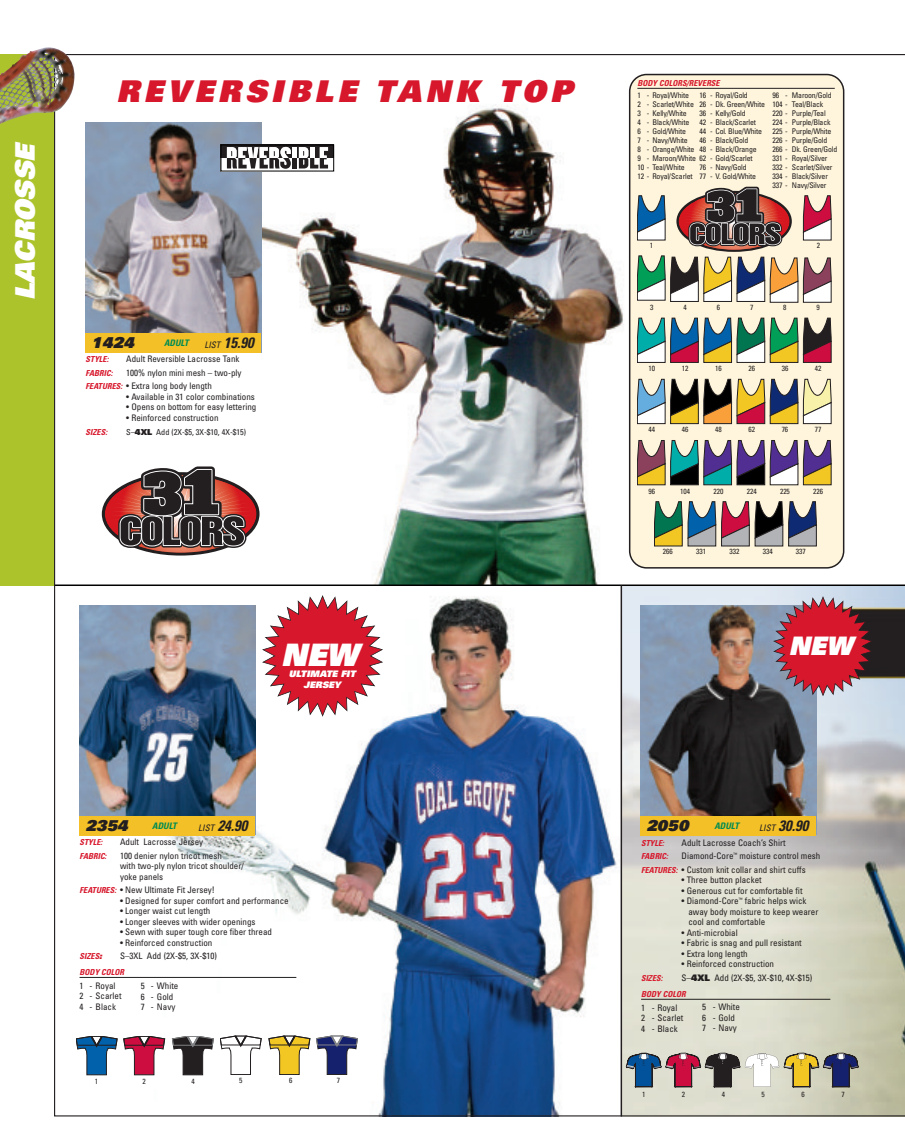
<style>
.page{position:relative;width:905px;height:1121px;background:#fff}
.page>*{position:absolute;margin:0;border:0;box-sizing:border-box;transform-origin:0 0}
.t1{font:italic 900 30.9px "Univers";color:#fff}
.t2{font:italic 900 30px "Univers";letter-spacing:.15em;color:#d7172b}
.t3{font:italic 900 27px "Univers";letter-spacing:-.005em;color:#fff}
.t4{font:italic 900 25.5px "Univers";color:#fff}
.t5{font:italic 700 condensed 15px "Univers";color:#231f20}
.t6{font:italic 900 15px "Univers";color:#231f20}
.t7{font:condensed 9px/10.5px "Univers";color:#231f20}
.t8{font:italic 900 9px/10.8px "Univers";color:#fff;text-align:center}
.t9{font:italic 700 condensed 9px "Univers";color:#008b51}
.t10{font:italic 700 condensed 8.25px "Univers";color:#d7172b}
.t11{font:condensed 8.25px "Univers";color:#231f20}
.t12{font:condensed 7.8px/9px "Univers";letter-spacing:-.02em;color:#231f20}
.t13{font:condensed 7.5px "Univers";color:#231f20}
.s1{font-weight:400;font-size:9px}
.s2{font-weight:700;font-style:italic;font-size:8.25px;color:#d7172b}
.s3{font-weight:900;font-stretch:normal}
</style>
<div class="page">
<div style="left:0;top:54px;width:54px;height:531px;background:#acc32b"></div>
<img style="left:54px;top:54px;width:850px;height:1062px">
<img style="left:6px;top:53px;width:57px;height:40px">
<h3 class="t3" style="left:15px;top:300px;width:157px;rotate:-90deg">LACROSSE</h3>
<h2 class="t2" style="left:116px;top:81px;width:457px">REVERSIBLE TANK TOP</h2>
<h3 class="t6" style="left:92px;top:337px;width:44px">1424</h3>
<p class="t9" style="left:164px;top:339px;width:26px">ADULT</p>
<h3 class="t5" style="left:204px;top:337px;width:51px"><span class="s1">LIST</span> 15.90</h3>
<p class="t10" style="left:86px;top:356px;width:24px">STYLE:</p>
<p class="t7" style="left:126px;top:355px;width:115px">Adult Reversible Lacrosse Tank</p>
<p class="t10" style="left:86px;top:370px;width:28px">FABRIC:</p>
<p class="t7" style="left:86px;top:367px;width:157px;line-height:13.5px;text-indent:40px">100% nylon mini mesh – two-ply<br><span class="s2">FEATURES:</span> • Extra long body length</p>
<p class="t7" style="left:126px;top:392px;width:130px">• Available in 31 color combinations</p>
<p class="t7" style="left:126px;top:403px;width:132px">• Opens on bottom for easy lettering</p>
<p class="t7" style="left:126px;top:413px;width:94px">• Reinforced construction</p>
<p class="t10" style="left:86px;top:429px;width:23px">SIZES:</p>
<p class="t11" style="left:126px;top:429px;width:121px">S–<span class="s3">4XL</span> Add (2X-$5, 3X-$10, 4X-$15)</p>
<h1 class="t1" style="left:281px;top:643px;width:79px">NEW</h1>
<p class="t8" style="left:289px;top:669px;width:68px">ULTIMATE FIT<br>JERSEY</p>
<h3 class="t6" style="left:86px;top:820px;width:44px">2354</h3>
<p class="t9" style="left:152px;top:822px;width:26px">ADULT</p>
<h3 class="t5" style="left:198px;top:820px;width:51px"><span class="s1">LIST</span> 24.90</h3>
<p class="t10" style="left:80px;top:839px;width:24px">STYLE:</p>
<p class="t7" style="left:120px;top:837px;width:85px">Adult Lacrosse Jersey</p>
<p class="t10" style="left:80px;top:852px;width:28px">FABRIC:</p>
<p class="t7" style="left:120px;top:850px;width:125px">100 denier nylon tricot mesh<br>with two-ply nylon tricot shoulder/ yoke panels</p>
<p class="t7" style="left:80px;top:885px;width:137px"><span class="s2">FEATURES:</span> • New Ultimate Fit Jersey!</p>
<p class="t7" style="left:120px;top:895px;width:170px">• Designed for super comfort and performance</p>
<p class="t7" style="left:120px;top:906px;width:92px">• Longer waist cut length</p>
<p class="t7" style="left:120px;top:916px;width:137px">• Longer sleeves with wider openings</p>
<p class="t7" style="left:120px;top:927px;width:153px">• Sewn with super tough core fiber thread</p>
<p class="t7" style="left:120px;top:937px;width:94px">• Reinforced construction</p>
<p class="t10" style="left:80px;top:953px;width:24px">SIZES<span class="s3">:</span></p>
<p class="t7" style="left:120px;top:951px;width:98px">S–3XL Add (2X-$5, 3X-$10)</p>
<p class="t10" style="left:80px;top:969px;width:46px">BODY COLOR</p>
<p class="t7" style="left:80px;top:981px;width:43px">1 - Royal<br>2 - Scarlet<br>4 - Black</p>
<p class="t7" style="left:141px;top:981px;width:39px">5 - White<br>6 - Gold<br>7 - Navy</p>
<p class="t13" style="left:95px;top:1078px;width:5px">1</p>
<p class="t13" style="left:142px;top:1078px;width:5px">2</p>
<p class="t13" style="left:191px;top:1078px;width:5px">4</p>
<p class="t13" style="left:239px;top:1077px;width:5px">5</p>
<p class="t13" style="left:289px;top:1077px;width:5px">6</p>
<p class="t13" style="left:337px;top:1077px;width:5px">7</p>
<p class="t10" style="left:637px;top:80px;width:84px">BODY COLORS/REVERSE</p>
<p class="t12" style="left:637px;top:91px;width:117px">1 - Royal/White<br>2 - Scarlet/White<br>3 - Kelly/White<br>4 - Black/White<br>6 - Gold/White<br>7 - Navy/White<br>8 - Orange/White<br>9 - Maroon/White 62 - Gold/Scarlet<br>10 - Teal/White<br>12 - Royal/Scarlet</p>
<p class="t12" style="left:699px;top:91px;width:67px">16 - Royal/Gold<br>26 - Dk. Green/White<br>36 - Kelly/Gold<br>42 - Black/Scarlet<br>44 - Col. Blue/White<br>46 - Black/Gold<br>48 - Black/Orange</p>
<p class="t12" style="left:699px;top:163px;width:58px">76 - Navy/Gold<br>77 - V. Gold/White</p>
<p class="t12" style="left:772px;top:91px;width:66px">96 - Maroon/Gold<br>104 - Teal/Black<br>220 - Purple/Teal<br>224 - Purple/Black<br>225 - Purple/White<br>226 - Purple/Gold<br>266 - Dk. Green/Gold<br>331 - Royal/Silver<br>332 - Scarlet/Silver<br>334 - Black/Silver<br>337 - Navy/Silver</p>
<p class="t13" style="left:649px;top:243px;width:5px">1</p>
<p class="t13" style="left:816px;top:243px;width:5px">2</p>
<p class="t13" style="left:650px;top:304px;width:5px">3</p>
<p class="t13" style="left:683px;top:304px;width:5px">4</p>
<p class="t13" style="left:716px;top:304px;width:5px">6</p>
<p class="t13" style="left:750px;top:304px;width:5px">7</p>
<p class="t13" style="left:783px;top:304px;width:5px">8</p>
<p class="t13" style="left:816px;top:304px;width:5px">9</p>
<p class="t13" style="left:648px;top:365px;width:8px">10</p>
<p class="t13" style="left:681px;top:365px;width:8px">12</p>
<p class="t13" style="left:715px;top:365px;width:8px">16</p>
<p class="t13" style="left:748px;top:365px;width:8px">26</p>
<p class="t13" style="left:781px;top:365px;width:8px">36</p>
<p class="t13" style="left:815px;top:365px;width:8px">42</p>
<p class="t13" style="left:648px;top:427px;width:8px">44</p>
<p class="t13" style="left:681px;top:427px;width:8px">46</p>
<p class="t13" style="left:715px;top:427px;width:8px">48</p>
<p class="t13" style="left:748px;top:427px;width:8px">62</p>
<p class="t13" style="left:781px;top:427px;width:8px">76</p>
<p class="t13" style="left:815px;top:427px;width:8px">77</p>
<p class="t13" style="left:648px;top:488px;width:8px">96</p>
<p class="t13" style="left:680px;top:488px;width:11px">104</p>
<p class="t13" style="left:713px;top:488px;width:11px">220</p>
<p class="t13" style="left:746px;top:488px;width:11px">224</p>
<p class="t13" style="left:780px;top:488px;width:11px">225</p>
<p class="t13" style="left:813px;top:488px;width:11px">226</p>
<p class="t13" style="left:662px;top:549px;width:11px">266</p>
<p class="t13" style="left:696px;top:549px;width:11px">331</p>
<p class="t13" style="left:729px;top:549px;width:11px">332</p>
<p class="t13" style="left:762px;top:549px;width:11px">334</p>
<p class="t13" style="left:796px;top:549px;width:11px">337</p>
<h3 class="t4" style="left:788px;top:636px;width:65px">NEW</h3>
<h3 class="t6" style="left:646px;top:820px;width:44px">2050</h3>
<p class="t9" style="left:714px;top:822px;width:26px">ADULT</p>
<h3 class="t5" style="left:759px;top:820px;width:51px"><span class="s1">LIST</span> 30.90</h3>
<p class="t10" style="left:641px;top:840px;width:24px">STYLE:</p>
<p class="t7" style="left:681px;top:838px;width:105px">Adult Lacrosse Coach’s Shirt</p>
<p class="t10" style="left:641px;top:853px;width:28px">FABRIC:</p>
<p class="t7" style="left:641px;top:850px;width:181px;line-height:13.5px;text-indent:40px">Diamond-Core<sup>™</sup> moisture control mesh<br><span class="s2">FEATURES:</span> • Custom knit collar and shirt cuffs</p>
<p class="t7" style="left:681px;top:875px;width:82px">• Three button placket</p>
<p class="t7" style="left:681px;top:886px;width:122px">• Generous cut for comfortable fit</p>
<p class="t7" style="left:688px;top:896px;width:131px;text-indent:-7px">• Diamond-Core<sup>™</sup> fabric helps wick away body moisture to keep wearer cool and comfortable</p>
<p class="t7" style="left:681px;top:928px;width:58px">• Anti-microbial</p>
<p class="t7" style="left:681px;top:938px;width:122px">• Fabric is snag and pull resistant</p>
<p class="t7" style="left:681px;top:949px;width:68px">• Extra long length</p>
<p class="t7" style="left:681px;top:959px;width:94px">• Reinforced construction</p>
<p class="t10" style="left:641px;top:975px;width:23px">SIZES:</p>
<p class="t7" style="left:681px;top:973px;width:132px">S–<span class="s3">4XL</span> Add (2X-$5, 3X-$10, 4X-$15)</p>
<p class="t10" style="left:641px;top:991px;width:46px">BODY COLOR</p>
<p class="t7" style="left:641px;top:1002px;width:44px">1 - Royal<br>2 - Scarlet<br>4 - Black</p>
<p class="t7" style="left:702px;top:1002px;width:39px">5 - White<br>6 - Gold<br>7 - Navy</p>
<p class="t13" style="left:642px;top:1091px;width:5px">1</p>
<p class="t13" style="left:682px;top:1091px;width:5px">2</p>
<p class="t13" style="left:721px;top:1091px;width:5px">4</p>
<p class="t13" style="left:841px;top:1091px;width:5px">7</p>
<p class="t13" style="left:801px;top:1091px;width:5px">6</p>
<p class="t13" style="left:761px;top:1091px;width:5px">5</p>
</div>
